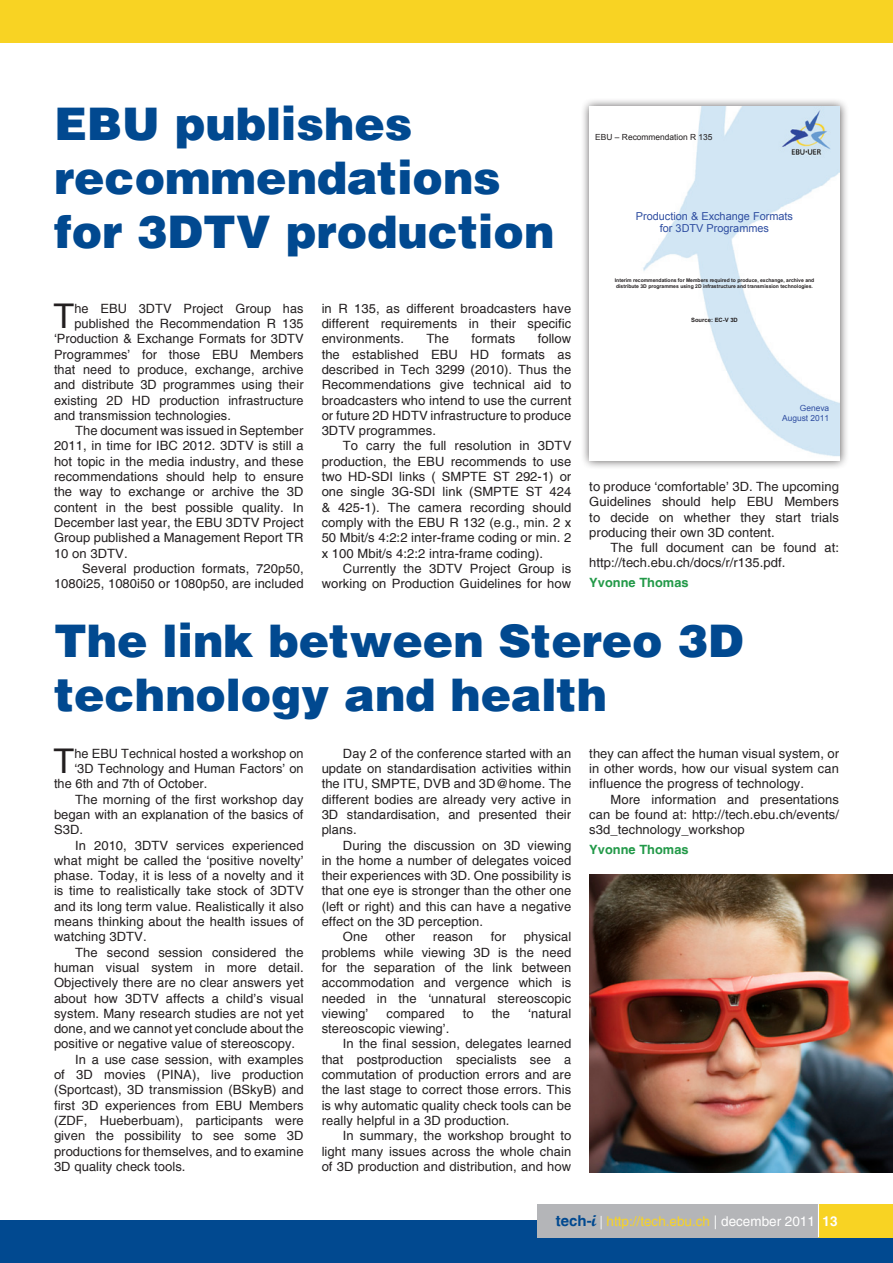
<style>
.page{position:relative;width:893px;height:1263px;background:#fff}
.page>*{position:absolute;margin:0;border:0;box-sizing:border-box;transform-origin:0 0}
.bullet{font:900 45px/54px "Helvetica";color:#014990}
.para1{font:34.05px "Helvetica";color:#231f20}
.t1{font:13.5px "Helvetica";color:#f8d323}
.para_2{font:12.75px/15.3px "Helvetica";letter-spacing:.005em;color:#231f20;text-align:justify}
.para1-2{font:12.75px "Helvetica";letter-spacing:.005em;color:#231f20}
.para_2-2{font:700 12.75px "Helvetica";letter-spacing:.005em;color:#229948}
.t2{font:10.95px/12.6px "Arial";color:#2f4ea1;text-align:center}
.t3{font:8.4px "Arial";color:#231f20}
.t4{font:8.4px/9.6px "Arial";color:#2f4ea1;text-align:right}
.t5{font:700 5.85px "Arial";color:#231f20}
.t6{font:700 5.1px/5.8px "Arial";color:#231f20}
.s1{font-weight:700;font-size:15px;color:#014990}
.s2{font-family:"Script MT Bold";font-size:18px;color:#014990}
.s3{font-weight:300;color:#fff}
.s4{color:#fff}
.s5{font-weight:700;color:#fff}
</style>
<div class="page">
<div style="left:0;top:0;width:893px;height:43px;background:#f8d323"></div>
<div style="left:0;top:1220px;width:893px;height:43px;background:#014990"></div>
<div style="left:537px;top:1204px;width:282px;height:33px;background:#b4b5b8"></div>
<div style="left:819px;top:1204px;width:74px;height:33px;background:#f8d323"></div>
<hr style="left:818px;top:1204px;width:1px;height:33px;background:#fff">
<img style="left:589px;top:874px;width:304px;height:298px">
<div style="left:580px;top:97px;width:269px;height:372px;background:#231f20;opacity:.75"></div>
<img style="left:589px;top:106px;width:250px;height:354px">
<p class="bullet" style="left:54px;top:96px;width:501px">EBU publishes recommendations for 3DTV production</p>
<p class="para1" style="left:53px;top:296px;width:22px">T</p>
<p class="para1-2" style="left:74px;top:301px;width:231px">he EBU 3DTV Project Group has</p>
<p class="para1-2" style="left:74px;top:316px;width:231px">published the Recommendation R 135</p>
<p class="para1-2" style="left:54px;top:331px;width:251px">‘Production &amp; Exchange Formats for 3DTV</p>
<p class="para1-2" style="left:54px;top:347px;width:251px">Programmes’ for those EBU Members</p>
<p class="para1-2" style="left:54px;top:362px;width:251px">that need to produce, exchange, archive</p>
<p class="para1-2" style="left:54px;top:377px;width:251px">and distribute 3D programmes using their</p>
<p class="para1-2" style="left:54px;top:393px;width:251px">existing 2D HD production infrastructure</p>
<p class="para1-2" style="left:54px;top:408px;width:178px">and transmission technologies.</p>
<p class="para_2" style="left:54px;top:423px;width:251px;text-indent:21px">The document was issued in September 2011, in time for IBC 2012. 3DTV is still a hot topic in the media industry, and these recommendations should help to ensure the way to exchange or archive the 3D content in the best possible quality. In December last year, the EBU 3DTV Project Group published a Management Report TR 10 on 3DTV.</p>
<p class="para_2" style="left:54px;top:561px;width:251px;text-align:right">Several production formats, 720p50,<br>1080i25, 1080i50 or 1080p50, are included</p>
<p class="para_2" style="left:322px;top:301px;width:251px">in R 135, as different broadcasters have different requirements in their specific environments.</p>
<p class="para_2" style="left:427px;top:332px;width:24px">The</p>
<p class="para_2" style="left:471px;top:332px;width:45px">formats</p>
<p class="para_2" style="left:322px;top:332px;width:251px;text-indent:216px">follow the established EBU HD formats as described in Tech 3299 (2010). Thus the Recommendations give technical aid to broadcasters who intend to use the current or future 2D HDTV infrastructure to produce 3DTV programmes.</p>
<p class="para_2" style="left:322px;top:439px;width:251px;text-indent:21px">To carry the full resolution in 3DTV production, the EBU recommends to use two HD-SDI links ( SMPTE ST 292-1) or one single 3G-SDI link (SMPTE ST 424 &amp; 425-1). The camera recording should comply with the EBU R 132 (e.g., min. 2 x 50 Mbit/s 4:2:2 inter-frame coding or min. 2 x 100 Mbit/s 4:2:2 intra-frame coding).</p>
<p class="para_2" style="left:322px;top:561px;width:251px;text-align:right">Currently the 3DTV Project Group is working on Production Guidelines for how</p>
<p class="t3" style="left:595px;top:132px;width:119px">EBU – Recommendation R 135</p>
<p class="t2" style="left:636px;top:210px;width:159px">Production &amp; Exchange Formats for 3DTV Programmes</p>
<p class="t6" style="left:615px;top:278px;width:201px">Interim recommendations for Members required to produce, exchange, archive and distribute 3D programmes using 2D infrastructure and transmission technologies.</p>
<p class="t5" style="left:691px;top:316px;width:48px">Source: EC-V 3D</p>
<p class="t4" style="left:782px;top:404px;width:49px">Geneva<br>August 2011</p>
<p class="para_2" style="left:589px;top:479px;width:251px">to produce ‘comfortable’ 3D. The upcoming Guidelines should help EBU Members to decide on whether they start trials producing their own 3D content.</p>
<p class="para_2" style="left:589px;top:540px;width:251px;text-indent:21px">The full document can be found at: http://tech.ebu.ch/docs/r/r135.pdf.</p>
<p class="para_2-2" style="left:589px;top:575px;width:101px">Yvonne Thomas</p>
<p class="bullet" style="left:54px;top:613px;width:691px">The link between Stereo 3D technology and health</p>
<p class="para1" style="left:53px;top:741px;width:22px">T</p>
<p class="para1-2" style="left:74px;top:746px;width:231px">he EBU Technical hosted a workshop on</p>
<p class="para_2" style="left:322px;top:746px;width:251px;text-indent:21px">Day 2 of the conference started with an update on standardisation activities within the ITU, SMPTE, DVB and 3D@home. The different bodies are already very active in 3D standardisation, and presented their plans.</p>
<p class="para_2" style="left:322px;top:838px;width:251px;text-indent:21px">During the discussion on 3D viewing in the home a number of delegates voiced their experiences with 3D. One possibility is that one eye is stronger than the other one (left or right) and this can have a negative effect on the 3D perception.</p>
<p class="para_2" style="left:343px;top:930px;width:26px">One</p>
<p class="para_2" style="left:385px;top:930px;width:31px">other</p>
<p class="para_2" style="left:433px;top:930px;width:42px">reason</p>
<p class="para_2" style="left:491px;top:930px;width:17px">for</p>
<p class="para_2" style="left:589px;top:746px;width:251px">they can affect the human visual system, or in other words, how our visual system can influence the progress of technology.</p>
<p class="para_2" style="left:589px;top:792px;width:251px;text-indent:21px">More information and presentations can be found at: http://tech.ebu.ch/events/ s3d_technology_workshop</p>
<p class="para_2-2" style="left:589px;top:841px;width:101px">Yvonne Thomas</p>
<p class="para1-2" style="left:74px;top:761px;width:231px">‘3D Technology and Human Factors’ on</p>
<p class="para1-2" style="left:54px;top:776px;width:155px">the 6th and 7th of October.</p>
<p class="para_2" style="left:54px;top:792px;width:251px;text-indent:21px">The morning of the first workshop day began with an explanation of the basics of S3D.</p>
<p class="para_2" style="left:54px;top:838px;width:251px;text-indent:21px">In 2010, 3DTV services experienced what might be called the ‘positive novelty’ phase. Today, it is less of a novelty and it is time to realistically take stock of 3DTV and its long term value. Realistically it also means thinking about the health issues of watching 3DTV.</p>
<p class="para_2" style="left:54px;top:945px;width:251px;text-indent:21px">The second session considered the human visual system in more detail.<br>Objectively there are no clear answers yet about how 3DTV affects a child’s visual system. Many research studies are not yet done, and we cannot yet conclude about the positive or negative value of stereoscopy.</p>
<p class="para_2" style="left:54px;top:1052px;width:251px;text-indent:21px">In a use case session, with examples of 3D movies (PINA), live production (Sportcast), 3D transmission (BSkyB) and first 3D experiences from EBU Members (ZDF, Hueberbuam), participants were given the possibility to see some 3D productions for themselves, and to examine 3D quality check tools.</p>
<p class="para_2" style="left:322px;top:930px;width:251px;text-indent:202px">physical problems while viewing 3D is the need for the separation of the link between accommodation and vergence which is needed in the ‘unnatural stereoscopic viewing’</p>
<p class="para_2" style="left:386px;top:1006px;width:60px">compared</p>
<p class="para_2" style="left:463px;top:1006px;width:12px">to</p>
<p class="para_2" style="left:492px;top:1006px;width:20px">the</p>
<p class="para_2" style="left:528px;top:1006px;width:45px">‘natural</p>
<p class="para_2" style="left:322px;top:1021px;width:129px">stereoscopic viewing’.</p>
<p class="para_2" style="left:322px;top:1037px;width:251px;text-indent:21px">In the final session, delegates learned that postproduction specialists see a commutation of production errors and are the last stage to correct those errors. This is why automatic quality check tools can be really helpful in a 3D production.</p>
<p class="para_2" style="left:322px;top:1128px;width:251px;text-indent:21px">In summary, the workshop brought to light many issues across the whole chain of 3D production and distribution, and how</p>
<p class="t1" style="left:556px;top:1213px;width:283px"><span class="s1">tech-</span><span class="s2">i</span> <span class="s3">|</span> http://tech.ebu.ch <span class="s4">| december 2011</span> <span class="s5">13</span></p>
</div>
